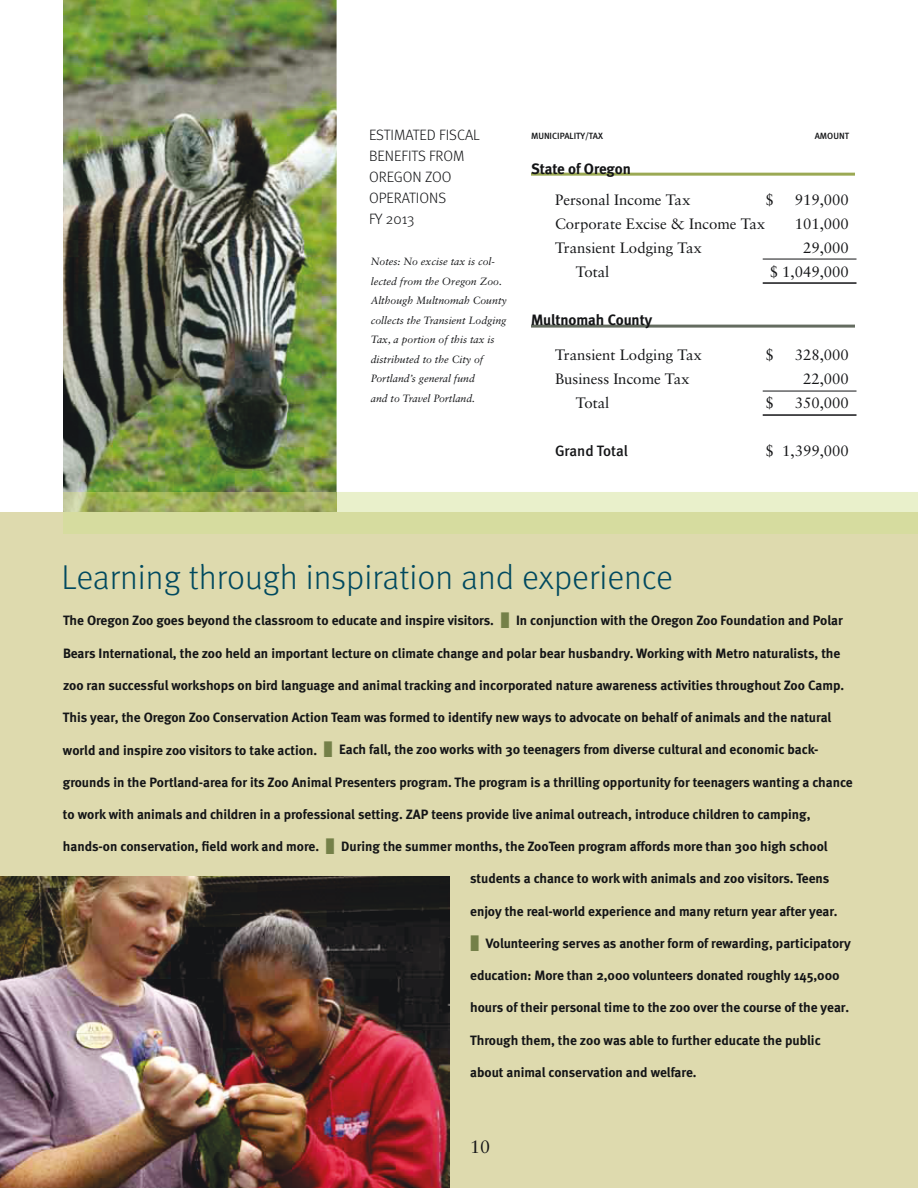
<style>
.page{position:relative;width:918px;height:1188px;background:#fff}
.page>*{position:absolute;margin:0;border:0;box-sizing:border-box;transform-origin:0 0}
.t1{font:300 34.5px "Meta";color:#00495f}
.t2{font:18px "Sabon";color:#141517}
.t3{font:15px "Sabon";color:#141517}
.t4{font:300 15px/21px "Meta";color:#141517}
.t5{font:700 15px "Meta";color:#141517}
.t6{font:500 15px "Meta";color:#141517}
.t7{font:700 13.5px "Meta";color:#141517}
.t8{font:italic 10.5px/19.5px "Sabon LT Std";color:#141517}
.t9{font:500 9px "Meta";color:#141517}
</style>
<div class="page">
<div style="left:0;top:512px;width:918px;height:676px;background:#dedaae"></div>
<img style="left:0;top:877px;width:449px;height:311px">
<hr style="left:531px;top:173px;width:324px;height:3px;background:#9ba954">
<hr style="left:531px;top:325px;width:324px;height:3px;background:#646c60">
<hr style="left:763px;top:259px;width:94px;height:1px;background:#141517">
<hr style="left:763px;top:282px;width:94px;height:2px;background:#141517">
<img style="left:63px;top:0;width:274px;height:492px">
<div style="left:337px;top:492px;width:581px;height:20px;background:#e9f0cb"></div>
<div style="left:63px;top:512px;width:855px;height:21px;background:#d6dc9f"></div>
<img style="left:63px;top:492px;width:274px;height:20px">
<hr style="left:763px;top:391px;width:94px;height:1px;background:#141517">
<hr style="left:763px;top:414px;width:94px;height:2px;background:#141517">
<p class="t4" style="left:369px;top:125px;width:112px">ESTIMATED FISCAL<br>BENEFITS FROM<br>OREGON ZOO<br>OPERATIONS<br>FY 2013</p>
<p class="t9" style="left:531px;top:131px;width:73px">MUNICIPALITY/TAX</p>
<p class="t9" style="left:815px;top:131px;width:36px">AMOUNT</p>
<p class="t5" style="left:531px;top:163px;width:101px">State of Oregon</p>
<p class="t3" style="left:555px;top:194px;width:137px">Personal Income Tax</p>
<p class="t3" style="left:766px;top:194px;width:10px">$</p>
<p class="t3" style="left:795px;top:194px;width:56px">919,000</p>
<p class="t3" style="left:555px;top:218px;width:212px">Corporate Excise &amp; Income Tax</p>
<p class="t3" style="left:795px;top:218px;width:56px">101,000</p>
<p class="t3" style="left:555px;top:242px;width:148px">Transient Lodging Tax</p>
<p class="t3" style="left:803px;top:242px;width:47px">29,000</p>
<p class="t3" style="left:576px;top:266px;width:35px">Total</p>
<p class="t3" style="left:770px;top:266px;width:81px">$ 1,049,000</p>
<p class="t5" style="left:531px;top:315px;width:123px">Multnomah County</p>
<p class="t3" style="left:555px;top:348px;width:148px">Transient Lodging Tax</p>
<p class="t3" style="left:766px;top:348px;width:10px">$</p>
<p class="t3" style="left:795px;top:348px;width:56px">328,000</p>
<p class="t3" style="left:555px;top:372px;width:136px">Business Income Tax</p>
<p class="t3" style="left:803px;top:372px;width:47px">22,000</p>
<p class="t3" style="left:576px;top:396px;width:35px">Total</p>
<p class="t3" style="left:766px;top:396px;width:10px">$</p>
<p class="t3" style="left:795px;top:396px;width:56px">350,000</p>
<p class="t6" style="left:555px;top:442px;width:74px">Grand Total</p>
<p class="t3" style="left:766px;top:444px;width:85px">$ 1,399,000</p>
<p class="t8" style="left:371px;top:253px;width:137px">Notes: No excise tax is col&shy;lected from the Oregon Zoo.<br>Although Multnomah County collects the Transient Lodging<br>Tax, a portion of this tax is distributed to the City of<br>Portland’s general fund<br>and to Travel Portland.</p>
<h1 class="t1" style="left:62px;top:564px;width:613px">Learning through inspiration and experience</h1>
<p class="t7" style="left:63px;top:616px;width:432px">The Oregon Zoo goes beyond the classroom to educate and inspire visitors.</p>
<p class="t7" style="left:516px;top:616px;width:328px">In conjunction with the Oregon Zoo Foundation and Polar</p>
<p class="t7" style="left:63px;top:648px;width:779px">Bears International, the zoo held an important lecture on climate change and polar bear husbandry. Working with Metro naturalists, the</p>
<p class="t7" style="left:63px;top:680px;width:783px">zoo ran successful workshops on bird language and animal tracking and incorporated nature awareness activities throughout Zoo Camp.</p>
<p class="t7" style="left:63px;top:713px;width:770px">This year, the Oregon Zoo Conservation Action Team was formed to identify new ways to advocate on behalf of animals and the natural</p>
<p class="t7" style="left:63px;top:745px;width:256px">world and inspire zoo visitors to take action.</p>
<p class="t7" style="left:339px;top:745px;width:481px">Each fall, the zoo works with 30 teenagers from diverse cultural and economic back-</p>
<p class="t7" style="left:63px;top:777px;width:791px">grounds in the Portland-area for its Zoo Animal Presenters program. The program is a thrilling opportunity for teenagers wanting a chance</p>
<p class="t7" style="left:63px;top:809px;width:749px">to work with animals and children in a professional setting. ZAP teens provide live animal outreach, introduce children to camping,</p>
<p class="t7" style="left:63px;top:842px;width:258px">hands-on conservation, field work and more.</p>
<p class="t7" style="left:341px;top:842px;width:488px">During the summer months, the ZooTeen program affords more than 300 high school</p>
<p class="t7" style="left:470px;top:874px;width:361px">students a chance to work with animals and zoo visitors. Teens</p>
<p class="t7" style="left:470px;top:906px;width:369px">enjoy the real-world experience and many return year after year.</p>
<p class="t7" style="left:486px;top:938px;width:366px">Volunteering serves as another form of rewarding, participatory</p>
<p class="t7" style="left:470px;top:971px;width:371px">education: More than 2,000 volunteers donated roughly 145,000</p>
<p class="t7" style="left:470px;top:1003px;width:380px">hours of their personal time to the zoo over the course of the year.</p>
<p class="t7" style="left:470px;top:1035px;width:352px">Through them, the zoo was able to further educate the public</p>
<p class="t7" style="left:470px;top:1067px;width:228px">about animal conservation and welfare.</p>
<h2 class="t2" style="left:470px;top:1140px;width:22px">10</h2>
</div>
